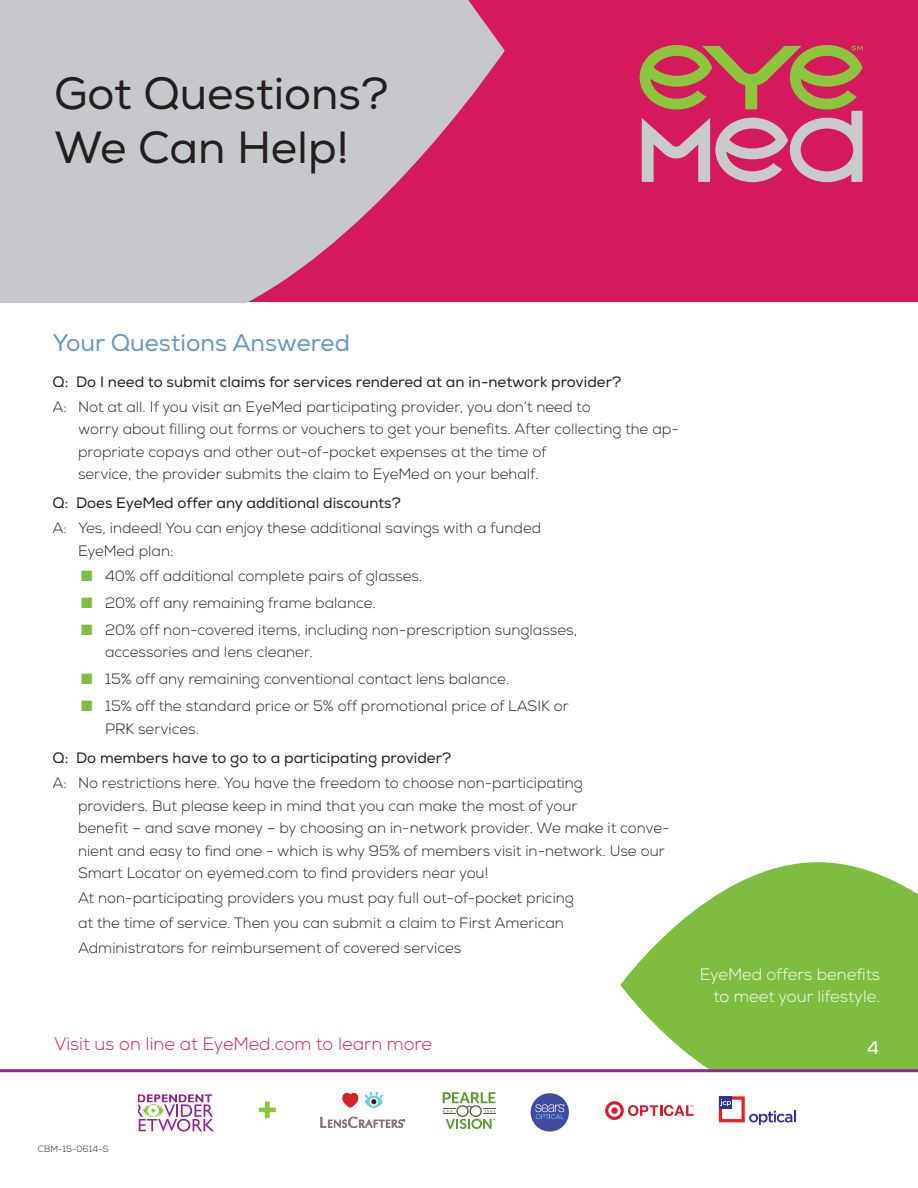
<style>
.page{position:relative;width:918px;height:1188px;background:#fff}
.page>*{position:absolute;margin:0;border:0;box-sizing:border-box;transform-origin:0 0}
.t1{font:45px/54px "Nexa";color:#231f20}
.t2{font:24px "Nexa";color:#6697bf}
.t3{font:300 18px "Nexa";color:#d5195d}
.t4{font:18px "Nexa";color:#fff}
.t5{font:300 16.5px/22.5px "Nexa";color:#fff;text-align:right}
.t6{font:300 15px/22.5px "Nexa";color:#231f20}
.t7{font:15px "Nexa";color:#231f20}
.t8{font:300 9px "Nexa";color:#231f20}
.s1{color:#7fbd41}
</style>
<div class="page">
<svg style="left:620px;top:862px;width:298px;height:207px;fill:#7fbd41"></svg>
<div style="left:1px;top:0;width:917px;height:302px;background:#d5195d"></div>
<svg style="left:0;top:0;width:505px;height:303px;fill:#c7c8cb"></svg>
<svg style="left:640px;top:45px;width:222px;height:137px"></svg>
<hr style="left:0;top:1069px;width:918px;height:3px;background:#9b258f">
<svg style="left:719px;top:1096px;width:77px;height:29px"></svg>
<svg style="left:605px;top:1101px;width:89px;height:19px"></svg>
<svg style="left:443px;top:1092px;width:53px;height:37px"></svg>
<svg style="left:259px;top:1102px;width:17px;height:16px"></svg>
<svg style="left:139px;top:1094px;width:75px;height:37px"></svg>
<svg style="left:321px;top:1117px;width:84px;height:11px"></svg>
<svg style="left:343px;top:1093px;width:15px;height:14px"></svg>
<svg style="left:365px;top:1092px;width:18px;height:15px"></svg>
<div style="left:531px;top:1093px;width:38px;height:39px;background:#424a9f;border-radius:50%"></div>
<svg style="left:535px;top:1104px;width:30px;height:15px"></svg>
<h1 class="t1" style="left:54px;top:68px;width:336px">Got Questions?<br>We Can Help!</h1>
<h2 class="t2" style="left:52px;top:328px;width:299px">Your Questions Answered</h2>
<p class="t7" style="left:52px;top:372px;width:570px">Q: Do I need to submit claims for services rendered at an in-network provider?</p>
<p class="t6" style="left:78px;top:395px;width:602px;text-indent:-26px">A: Not at all. If you visit an EyeMed participating provider, you don’t need to<br>worry about filling out forms or vouchers to get your benefits. After collecting the ap&shy;propriate copays and other out-of-pocket expenses at the time of<br>service, the provider submits the claim to EyeMed on your behalf.</p>
<p class="t7" style="left:52px;top:494px;width:350px">Q: Does EyeMed offer any additional discounts?</p>
<p class="t6" style="left:78px;top:517px;width:465px;text-indent:-26px">A: Yes, indeed! You can enjoy these additional savings with a funded<br>EyeMed plan:</p>
<p class="t6" style="left:81px;top:565px;width:343px"><span class="s1">■</span> 40% off additional complete pairs of glasses.</p>
<p class="t6" style="left:81px;top:592px;width:296px"><span class="s1">■</span> 20% off any remaining frame balance.</p>
<p class="t6" style="left:105px;top:619px;width:474px;text-indent:-24px"><span class="s1">■</span> 20% off non-covered items, including non-prescription sunglasses, accessories and lens cleaner.</p>
<p class="t6" style="left:81px;top:668px;width:430px"><span class="s1">■</span> 15% off any remaining conventional contact lens balance.</p>
<p class="t6" style="left:105px;top:695px;width:465px;text-indent:-24px"><span class="s1">■</span> 15% off the standard price or 5% off promotional price of LASIK or<br>PRK services.</p>
<p class="t7" style="left:52px;top:749px;width:400px">Q: Do members have to go to a participating provider?</p>
<p class="t6" style="left:78px;top:772px;width:593px;text-indent:-26px">A: No restrictions here. You have the freedom to choose non-participating<br>providers. But please keep in mind that you can make the most of your<br>benefit – and save money – by choosing an in-network provider. We make it conve&shy;nient and easy to find one - which is why 95% of members visit in-network. Use our Smart Locator on eyemed.com to find providers near you!</p>
<p class="t6" style="left:78px;top:886px;width:498px;line-height:24.9px">At non-participating providers you must pay full out-of-pocket pricing at the time of service. Then you can submit a claim to First American<br>Administrators for reimbursement of covered services</p>
<p class="t3" style="left:54px;top:1034px;width:380px">Visit us on line at EyeMed.com to learn more</p>
<p class="t5" style="left:700px;top:963px;width:182px">EyeMed offers benefits to meet your lifestyle.</p>
<p class="t4" style="left:867px;top:1037px;width:13px">4</p>
<p class="t8" style="left:38px;top:1143px;width:72px">CBM-15-0614-S</p>
</div>
